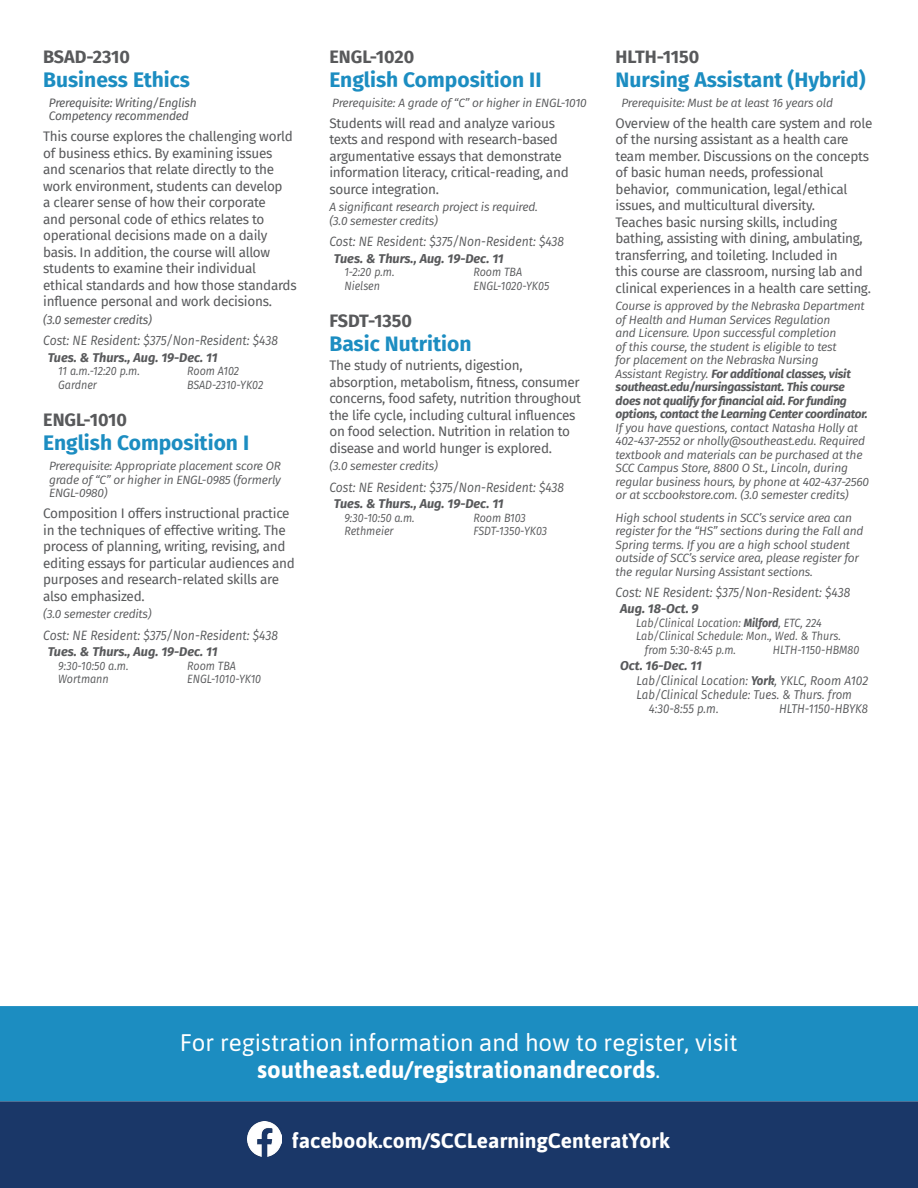
<style>
.page{position:relative;width:918px;height:1188px;background:#fff}
.page>*{position:absolute;margin:0;border:0;box-sizing:border-box;transform-origin:0 0}
.t1{font:24px/27px "Asap";color:#fff;text-align:center}
.Course_Title{font:700 21px "Fira Sans";color:#1c8dc1}
.t2{font:700 21px "Asap";color:#fff}
.Course_Title-2{font:700 18px "Fira Sans";color:#58595b}
.Description{font:13.5px/16.5px "Fira Sans";letter-spacing:-.02em;color:#58595b}
.Tuition{font:italic 13.5px "Fira Sans";color:#58595b;scale:.9 1}
.Logistics{font:italic 700 12.75px "Fira Sans";color:#58595b}
.Logistics-2{font:italic 12.75px "Fira Sans";color:#58595b;scale:.9 1}
.Details{font:italic 12px/13.5px "Fira Sans";letter-spacing:-.02em;color:#58595b}
.Logistics-3{font:italic 12px "Fira Sans";color:#58595b;scale:.9 1}
.Details-2{font:italic 12px/13.5px "Fira Sans";letter-spacing:-.02em;color:#58595b}
.s1{font-weight:700}
</style>
<div class="page">
<div style="left:0;top:1006px;width:918px;height:95px;background:#1c8dc1"></div>
<div style="left:0;top:1101px;width:918px;height:87px;background:#1a3768"></div>
<img style="left:247px;top:1122px;width:35px;height:34px">
<p class="Course_Title-2" style="left:43px;top:41px;width:88px">BSAD-2310</p>
<p class="Course_Title" style="left:43px;top:62px;width:148px">Business Ethics</p>
<p class="Details-2" style="left:49px;top:96px;width:149px">Prerequisite: Writing/English<br>Competency recommended</p>
<p class="Description" style="left:43px;top:128px;width:255px">This course explores the challenging world of business ethics. By examining issues and scenarios that relate directly to the work environment, students can develop<br>a clearer sense of how their corporate<br>and personal code of ethics relates to operational decisions made on a daily basis. In addition, the course will allow students to examine their individual ethical standards and how those standards influence personal and work decisions.</p>
<p class="Details-2" style="left:43px;top:313px;width:110px">(3.0 semester credits)</p>
<p class="Tuition" style="left:43px;top:331px;width:262px">Cost: NE Resident: $375/Non-Resident: $438</p>
<p class="Logistics" style="left:48px;top:347px;width:171px">Tues. &amp; Thurs., Aug. 19-Dec. 11</p>
<p class="Logistics-3" style="left:58px;top:362px;width:92px">11 a.m.-12:20 p.m.</p>
<p class="Logistics-3" style="left:187px;top:362px;width:59px">Room A102</p>
<p class="Logistics-3" style="left:58px;top:376px;width:45px">Gardner</p>
<p class="Logistics-3" style="left:187px;top:376px;width:86px">BSAD-2310-YK02</p>
<p class="Course_Title-2" style="left:43px;top:405px;width:85px">ENGL-1010</p>
<p class="Course_Title" style="left:43px;top:425px;width:207px">English Composition I</p>
<p class="Details" style="left:49px;top:459px;width:233px;text-align:justify">Prerequisite: Appropriate placement score OR grade of “C” or higher in ENGL-0985 (formerly ENGL-0980)</p>
<p class="Description" style="left:43px;top:505px;width:253px">Composition I offers instructional practice in the techniques of effective writing. The process of planning, writing, revising, and editing essays for particular audiences and purposes and research-related skills are also emphasized.</p>
<p class="Details" style="left:43px;top:607px;width:110px">(3.0 semester credits)</p>
<p class="Tuition" style="left:43px;top:625px;width:262px">Cost: NE Resident: $375/Non-Resident: $438</p>
<p class="Logistics" style="left:48px;top:641px;width:171px">Tues. &amp; Thurs., Aug. 19-Dec. 11</p>
<p class="Logistics-3" style="left:58px;top:657px;width:80px">9:30-10:50 a.m.</p>
<p class="Logistics-3" style="left:187px;top:657px;width:56px">Room TBA</p>
<p class="Logistics-3" style="left:58px;top:670px;width:58px">Wortmann</p>
<p class="Logistics-3" style="left:187px;top:670px;width:84px">ENGL-1010-YK10</p>
<p class="Course_Title-2" style="left:329px;top:41px;width:87px">ENGL-1020</p>
<p class="Course_Title" style="left:329px;top:62px;width:214px">English Composition II</p>
<p class="Details" style="left:332px;top:96px;width:256px">Prerequisite: A grade of “C” or higher in ENGL-1010</p>
<p class="Description" style="left:329px;top:114px;width:241px">Students will read and analyze various texts and respond with research-based argumentative essays that demonstrate information literacy, critical-reading, and source integration.</p>
<p class="Details" style="left:329px;top:200px;width:210px">A significant research project is required. (3.0 semester credits)</p>
<p class="Tuition" style="left:329px;top:232px;width:262px">Cost: NE Resident: $375/Non-Resident: $438</p>
<p class="Logistics" style="left:334px;top:248px;width:171px">Tues. &amp; Thurs., Aug. 19-Dec. 11</p>
<p class="Logistics-3" style="left:344px;top:263px;width:57px">1-2:20 p.m.</p>
<p class="Logistics-3" style="left:473px;top:263px;width:56px">Room TBA</p>
<p class="Logistics-3" style="left:344px;top:277px;width:41px">Nielsen</p>
<p class="Logistics-3" style="left:473px;top:277px;width:86px">ENGL-1020-YK05</p>
<p class="Course_Title-2" style="left:329px;top:306px;width:84px">FSDT-1350</p>
<p class="Course_Title" style="left:329px;top:326px;width:144px">Basic Nutrition</p>
<p class="Description" style="left:329px;top:357px;width:253px">The study of nutrients, digestion, absorption, metabolism, fitness, consumer concerns, food safety, nutrition throughout the life cycle, including cultural influences on food selection. Nutrition in relation to disease and world hunger is explored.</p>
<p class="Details" style="left:329px;top:459px;width:110px">(3.0 semester credits)</p>
<p class="Tuition" style="left:329px;top:477px;width:262px">Cost: NE Resident: $375/Non-Resident: $438</p>
<p class="Logistics" style="left:334px;top:493px;width:171px">Tues. &amp; Thurs., Aug. 19-Dec. 11</p>
<p class="Logistics-3" style="left:344px;top:509px;width:80px">9:30-10:50 a.m.</p>
<p class="Logistics-3" style="left:473px;top:509px;width:60px">Room B103</p>
<p class="Logistics-3" style="left:344px;top:522px;width:56px">Rethmeier</p>
<p class="Logistics-3" style="left:473px;top:522px;width:83px">FSDT-1350-YK03</p>
<p class="Course_Title-2" style="left:616px;top:41px;width:85px">HLTH-1150</p>
<p class="Course_Title" style="left:616px;top:62px;width:251px">Nursing Assistant (Hybrid)</p>
<p class="Details" style="left:621px;top:96px;width:213px">Prerequisite: Must be at least 16 years old</p>
<p class="Description" style="left:616px;top:114px;width:258px">Overview of the health care system and role of the nursing assistant as a health care team member. Discussions on the concepts of basic human needs, professional behavior, communication, legal/ethical issues, and multicultural diversity.<br>Teaches basic nursing skills, including bathing, assisting with dining, ambulating, transferring, and toileting. Included in<br>this course are classroom, nursing lab and clinical experiences in a health care setting.</p>
<p class="Details" style="left:616px;top:299px;width:255px">Course is approved by the Nebraska Department of Health and Human Services Regulation<br>and Licensure. Upon successful completion<br>of this course, the student is eligible to test<br>for placement on the Nebraska Nursing<br>Assistant Registry. <span class="s1">For additional classes, visit southeast.edu/nursingassistant. This course does not qualify for financial aid. For funding options, contact the Learning Center coordinator.<br></span>If you have questions, contact Natasha Holly at 402‑437‑2552 or nholly@southeast.edu. Required textbook and materials can be purchased at the SCC Campus Store, 8800 O St., Lincoln, during regular business hours, by phone at 402‑437-2560 or at sccbookstore.com. (3.0 semester credits)</p>
<p class="Details" style="left:616px;top:510px;width:249px">High school students in SCC’s service area can register for the “HS” sections during the Fall and Spring terms. If you are a high school student outside of SCC’s service area, please register for the regular Nursing Assistant sections.</p>
<p class="Tuition" style="left:616px;top:582px;width:262px">Cost: NE Resident: $375/Non-Resident: $438</p>
<p class="Logistics" style="left:620px;top:598px;width:80px">Aug. 18-Oct. 9</p>
<p class="Logistics-3" style="left:636px;top:614px;width:208px">Lab/Clinical Location: <span class="s1">Milford</span>, ETC, 224</p>
<p class="Logistics-3" style="left:636px;top:627px;width:229px">Lab/Clinical Schedule: Mon., Wed. &amp; Thurs.</p>
<p class="Logistics-3" style="left:645px;top:641px;width:103px">from 5:30-8:45 p.m.</p>
<p class="Logistics-3" style="left:773px;top:641px;width:97px">HLTH-1150-HBM80</p>
<p class="Logistics" style="left:620px;top:655px;width:83px">Oct. 16-Dec. 11</p>
<p class="Logistics-2" style="left:637px;top:671px;width:259px">Lab/Clinical Location: <span class="s1">York</span>, YKLC, Room A102</p>
<p class="Logistics-2" style="left:637px;top:685px;width:241px">Lab/Clinical Schedule: Tues. &amp; Thurs. from</p>
<p class="Logistics-2" style="left:649px;top:699px;width:79px">4:30-8:55 p.m.</p>
<p class="Logistics-2" style="left:779px;top:699px;width:100px">HLTH-1150-HBYK8</p>
<p class="t1" style="left:180px;top:1028px;width:559px">For registration information and how to register, visit <span class="s1">southeast.edu/registrationandrecords</span>.</p>
<p class="t2" style="left:292px;top:1125px;width:380px">facebook.com/SCCLearningCenteratYork</p>
</div>
